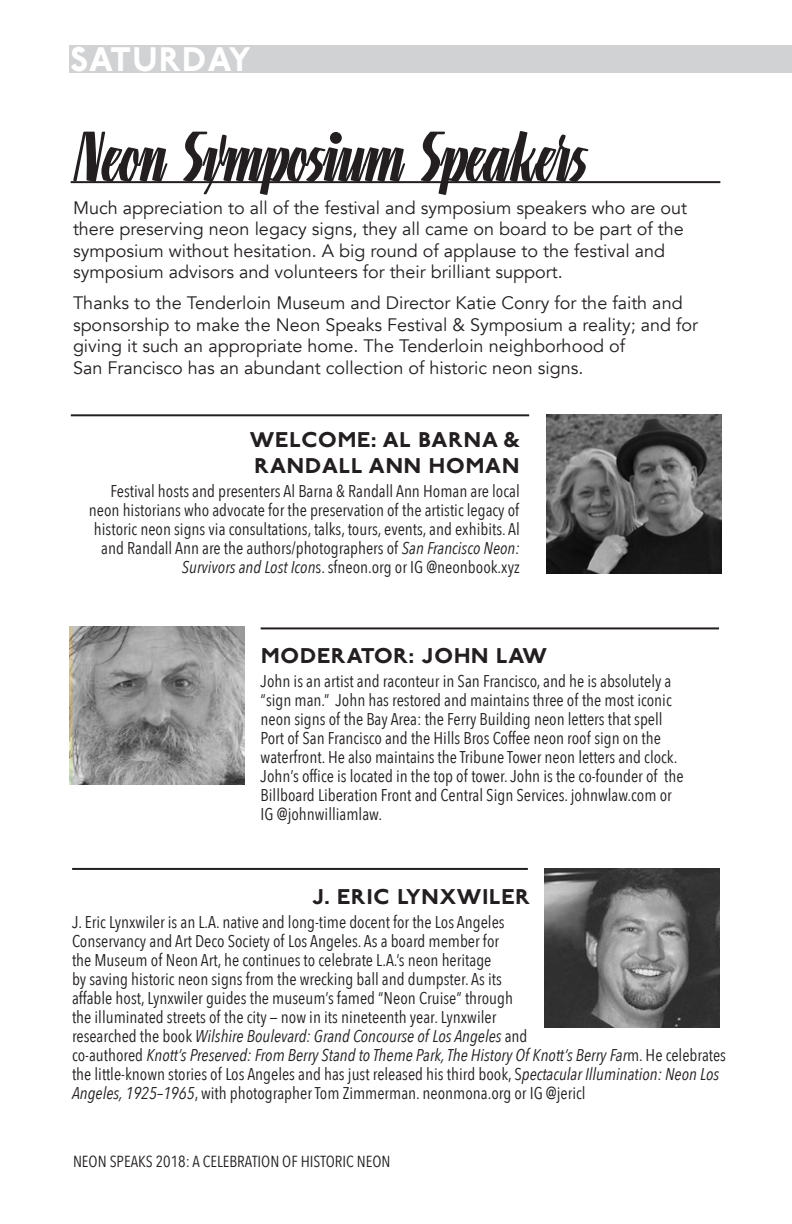
<style>
.page{position:relative;width:792px;height:1224px;background:#fff}
.page>*{position:absolute;margin:0;border:0;box-sizing:border-box;transform-origin:0 0}
.Welcome{font:700 66px "Linotype Gneisenauette";color:#231f20}
.DAY_header{font:800 34px "P22 Underground";letter-spacing:.04em;color:#fff}
.Presenter_Names{font:800 21.4px/25.6px "P22 Underground";letter-spacing:.04em;color:#231f20;scale:1.07 1}
.Intro_copy{font:18px/21.6px "Avenir";color:#231f20}
.body_copy_presenters{font:17px/19px "Avenir Next Condensed";color:#231f20}
.body_copy{font:16px "Avenir Next Condensed";color:#231f20}
.s1{font-style:italic}
</style>
<div class="page">
<img style="left:69px;top:626px;width:4px;height:159px">
<hr style="left:71px;top:181px;width:649px;height:2px;background:#231f20">
<svg style="left:73px;top:414px;width:649px;height:614px"></svg>
<div style="left:69px;top:45px;width:723px;height:28px;background:#d1d2d4"></div>
<hr style="left:261px;top:627px;width:458px;height:2px;background:#231f20">
<hr style="left:71px;top:414px;width:458px;height:2px;background:#231f20">
<hr style="left:72px;top:868px;width:456px;height:2px;background:#231f20">
<p class="DAY_header" style="left:70px;top:39px;width:182px">SATURDAY</p>
<p class="Welcome" style="left:71px;top:115px;width:514px">Neon Symposium Speakers</p>
<p class="Intro_copy" style="left:73px;top:197px;width:616px">Much appreciation to all of the festival and symposium speakers who are out there preserving neon legacy signs, they all came on board to be part of the symposium without hesitation. A big round of applause to the festival and symposium advisors and volunteers for their brilliant support.</p>
<p class="Intro_copy" style="left:73px;top:292px;width:627px">Thanks to the Tenderloin Museum and Director Katie Conry for the faith and sponsorship to make the Neon Speaks Festival &amp; Symposium a reality; and for giving it such an appropriate home. The Tenderloin neighborhood of<br>San Francisco has an abundant collection of historic neon signs.</p>
<p class="Presenter_Names" style="left:250px;top:428px;width:254px">WELCOME: AL BARNA &amp;<br>RANDALL ANN HOMAN</p>
<p class="body_copy_presenters" style="left:89px;top:481px;width:432px;text-align:right">Festival hosts and presenters Al Barna &amp; Randall Ann Homan are local neon historians who advocate for the preservation of the artistic legacy of historic neon signs via consultations, talks, tours, events, and exhibits. Al and Randall Ann are the authors/photographers of <span class="s1">San Francisco Neon:<br>Survivors and Lost Icon</span>s. sfneon.org or IG @neonbook.xyz</p>
<p class="Presenter_Names" style="left:261px;top:643px;width:269px">MODERATOR: JOHN LAW</p>
<p class="body_copy_presenters" style="left:261px;top:671px;width:425px">John is an artist and raconteur in San Francisco, and he is absolutely a “sign man.” John has restored and maintains three of the most iconic neon signs of the Bay Area: the Ferry Building neon letters that spell Port of San Francisco and the Hills Bros Coffee neon roof sign on the waterfront. He also maintains the Tribune Tower neon letters and clock.<br>John’s office is located in the top of tower. John is the co-founder of the Billboard Liberation Front and Central Sign Services. johnwlaw.com or IG @johnwilliamlaw.</p>
<p class="Presenter_Names" style="left:313px;top:884px;width:205px">J. ERIC LYNXWILER</p>
<p class="body_copy_presenters" style="left:72px;top:912px;width:656px">J. Eric Lynxwiler is an L.A. native and long-time docent for the Los Angeles<br>Conservancy and Art Deco Society of Los Angeles. As a board member for<br>the Museum of Neon Art, he continues to celebrate L.A.’s neon heritage<br>by saving historic neon signs from the wrecking ball and dumpster. As its<br>affable host, Lynxwiler guides the museum’s famed “Neon Cruise” through<br>the illuminated streets of the city — now in its nineteenth year. Lynxwiler<br>researched the book <span class="s1">Wilshire Boulevard: Grand Concourse of Los Angeles</span> and<br>co-authored <span class="s1">Knott’s Preserved: From Berry Stand to Theme Park, The History Of Knott’s Berry Far</span>m. He celebrates the little-known stories of Los Angeles and has just released his third book, S<span class="s1">pectacular Illumination: Neon Los Angeles, 1925–1965</span>, with photographer Tom Zimmerman. neonmona.org or IG @jericl</p>
<p class="body_copy" style="left:73px;top:1148px;width:319px">NEON SPEAKS 2018: A CELEBRATION OF HISTORIC NEON</p>
</div>
